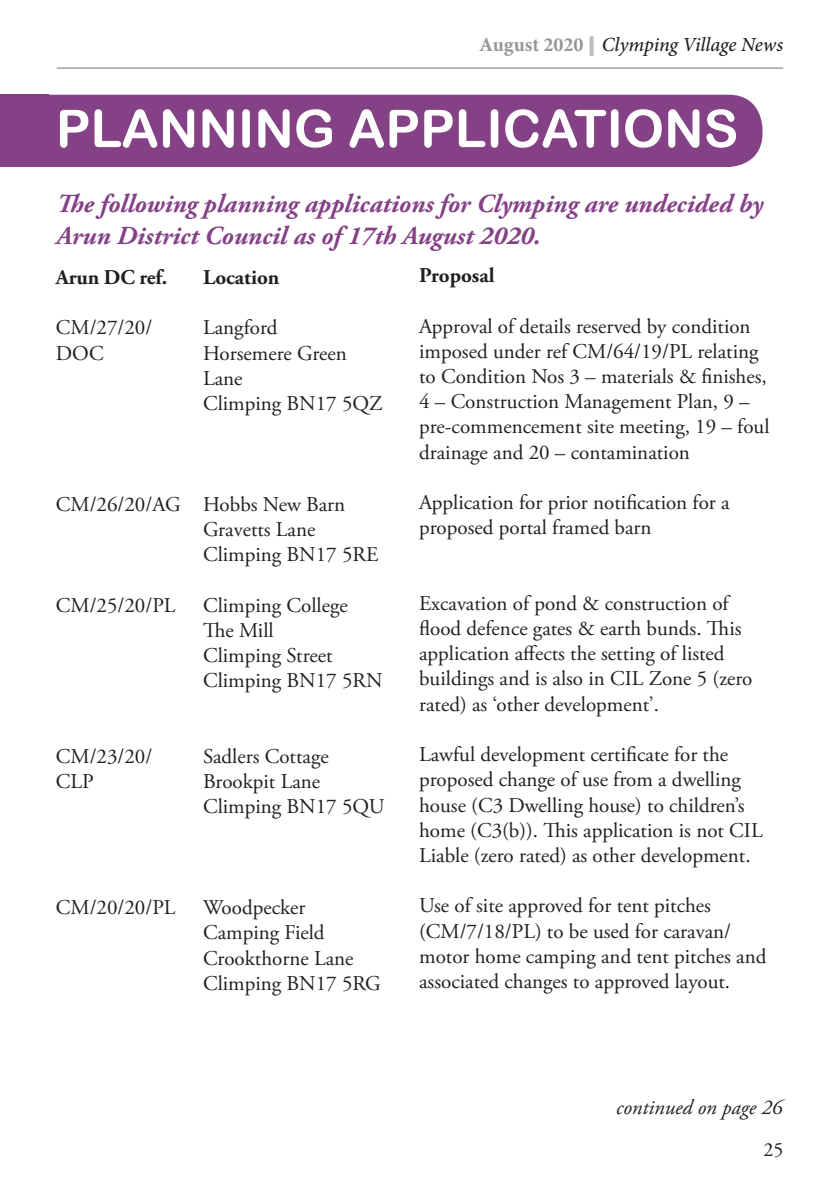
<style>
.page{position:relative;width:840px;height:1191px;background:#fff}
.page>*{position:absolute;margin:0;border:0;box-sizing:border-box;transform-origin:0 0}
._05_Vicar_s_note_mai{font:52px "Arial Rounded MT Bold";color:#fff}
.t1{font:italic 700 26px/32px "Adobe Garamond Pro";color:#854186}
.t2{font:21px/25.2px "Adobe Garamond Pro";color:#231f20}
.t3{font:700 21px "Adobe Garamond Pro";color:#231f20}
.t4{font:italic 21px "Adobe Garamond Pro";color:#231f20}
.t5{font:italic 500 20px "Minion Pro";letter-spacing:-.005em;color:#231f20}
.t6{font:20px "Adobe Garamond Pro";color:#231f20}
.s1{font-weight:700;font-style:normal;color:#939598}
</style>
<div class="page">
<div style="left:0;top:95px;width:762px;height:72px;background:#854186;border-radius:34px"></div>
<div style="left:0;top:95px;width:49px;height:72px;background:#854186"></div>
<hr style="left:57px;top:68px;width:725px;height:1px;background:#6c6d70">
<svg style="left:589px;top:36px;width:4px;height:20px"></svg>
<p class="t5" style="left:479px;top:31px;width:305px"><span class="s1">August 2020</span> Clymping Village News</p>
<p class="_05_Vicar_s_note_mai" style="left:56px;top:98px;width:683px">PLANNING APPLICATIONS</p>
<p class="t1" style="left:56px;top:188px;width:707px">The following planning applications for Clymping are undecided by<br>Arun District Council as of 17th August 2020.</p>
<p class="t3" style="left:56px;top:265px;width:113px">Arun DC ref.</p>
<p class="t2" style="left:56px;top:316px;width:98px">CM/27/20/<br>DOC</p>
<p class="t3" style="left:419px;top:263px;width:77px">Proposal</p>
<p class="t2" style="left:419px;top:314px;width:352px">Approval of details reserved by condition imposed under ref CM/64/19/PL relating to Condition Nos 3 – materials &amp; finishes, 4 – Construction Management Plan, 9 – pre-commencement site meeting, 19 – foul drainage and 20 – contamination</p>
<p class="t2" style="left:419px;top:490px;width:312px">Application for prior notification for a proposed portal framed barn</p>
<p class="t3" style="left:203px;top:265px;width:78px">Location</p>
<p class="t2" style="left:203px;top:316px;width:181px">Langford<br>Horsemere Green<br>Lane<br>Climping BN17 5QZ</p>
<p class="t2" style="left:203px;top:492px;width:177px">Hobbs New Barn<br>Gravetts Lane<br>Climping BN17 5RE</p>
<p class="t2" style="left:203px;top:593px;width:181px">Climping College<br>The Mill<br>Climping Street<br>Climping BN17 5RN</p>
<p class="t2" style="left:56px;top:492px;width:126px">CM/26/20/AG</p>
<p class="t2" style="left:419px;top:591px;width:335px">Excavation of pond &amp; construction of flood defence gates &amp; earth bunds. This application affects the setting of listed buildings and is also in CIL Zone 5 (zero rated) as ‘other development’.</p>
<p class="t2" style="left:419px;top:742px;width:345px">Lawful development certificate for the proposed change of use from a dwelling house (C3 Dwelling house) to children’s home (C3(b)). This application is not CIL Liable (zero rated) as other development.</p>
<p class="t2" style="left:419px;top:894px;width:349px">Use of site approved for tent pitches (CM/7/18/PL) to be used for caravan/ motor home camping and tent pitches and associated changes to approved layout.</p>
<p class="t2" style="left:56px;top:593px;width:121px">CM/25/20/PL</p>
<p class="t2" style="left:203px;top:744px;width:183px">Sadlers Cottage<br>Brookpit Lane<br>Climping BN17 5QU</p>
<p class="t2" style="left:56px;top:744px;width:98px">CM/23/20/<br>CLP</p>
<p class="t2" style="left:203px;top:895px;width:179px">Woodpecker<br>Camping Field<br>Crookthorne Lane<br>Climping BN17 5RG</p>
<p class="t2" style="left:56px;top:895px;width:121px">CM/20/20/PL</p>
<p class="t4" style="left:616px;top:1094px;width:167px">continued on page 26</p>
<p class="t6" style="left:763px;top:1137px;width:21px">25</p>
</div>
